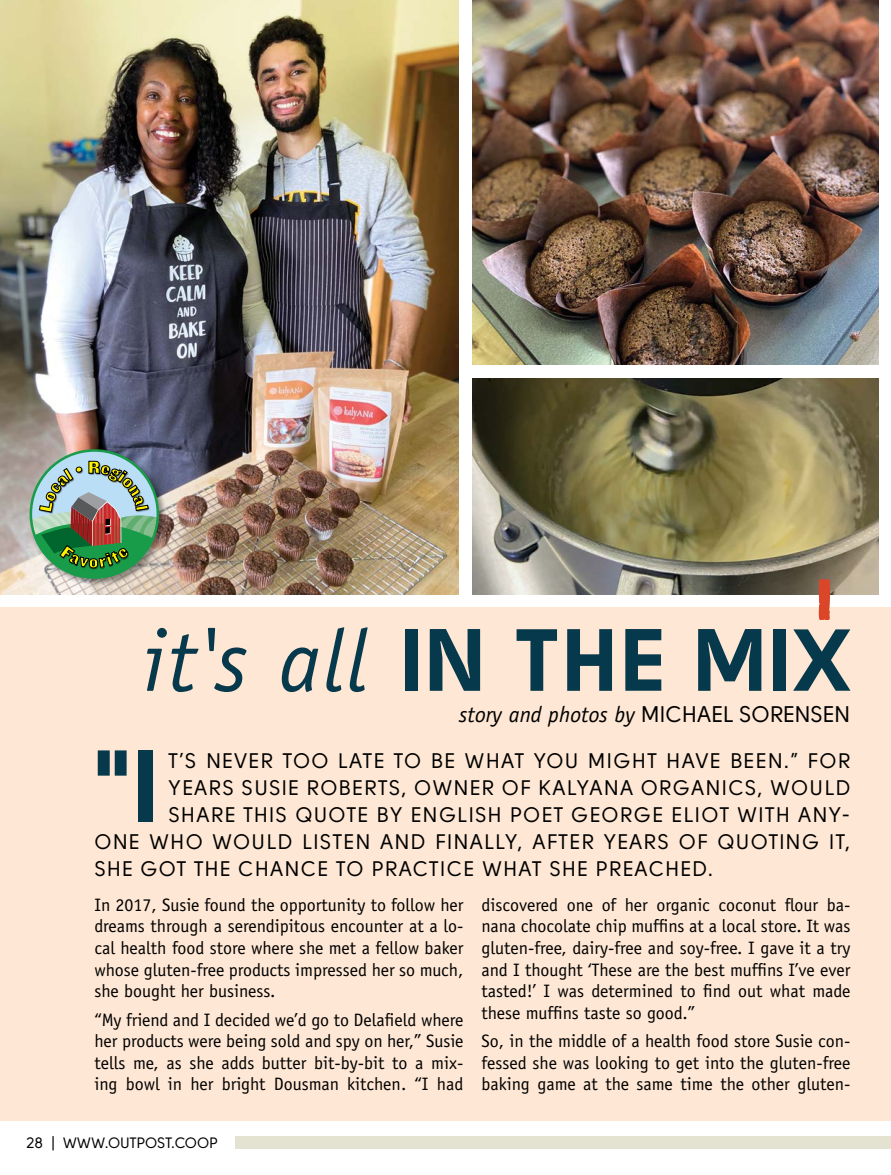
<style>
.page{position:relative;width:891px;height:1175px;background:#fff}
.page>*{position:absolute;margin:0;border:0;box-sizing:border-box;transform-origin:0 0}
.Intro_Paragraph_11pt{font:900 101.7px "Solomon";color:#06394b}
.Bootstrap_Header_26p{font:900 87.75px "Solomon";letter-spacing:.015em;color:#06394b}
.Solomon_Normal_11pt{font:italic 22.5px "Officina Sans Std";color:#000}
.Intro_Paragraph_11pt-2{font:21px "Solomon";letter-spacing:.06em;color:#000}
.Body_Text{font:18px/21.6px "Officina Sans Std";color:#000;text-align:justify}
.t1{font:18px "Knockout 71 Full Middlewt";color:#fff200;scale:1.1 1}
.Bootstrap_Header_26p-2{font:15px "Solomon";color:#000}
.s1{font-family:"Officina Sans Std";font-weight:400;font-style:italic}
.s2{font-family:"Solomon";font-style:normal}
</style>
<div class="page">
<div style="left:0;top:608px;width:891px;height:512px;background:#fee7d4"></div>
<img style="left:0;top:0;width:459px;height:594px">
<img style="left:472px;top:0;width:407px;height:364px">
<img style="left:472px;top:378px;width:407px;height:216px">
<div style="left:236px;top:1136px;width:655px;height:12px;background:#e4e2d1"></div>
<div style="left:28px;top:447px;width:139px;height:140px;background:#000;opacity:.4"></div>
<svg style="left:818px;top:578px;width:12px;height:42px"></svg>
<img style="left:29px;top:448px;width:131px;height:131px">
<p class="t1" style="left:88px;top:455px;width:12px">R</p>
<p class="Bootstrap_Header_26p" style="left:142px;top:608px;width:710px"><span class="s1">it's all</span> IN THE MIX</p>
<p class="Solomon_Normal_11pt" style="left:459px;top:701px;width:393px">story and photos by <span class="s2">MICHAEL SORENSEN</span></p>
<p class="Intro_Paragraph_11pt" style="left:94px;top:726px;width:68px">"I</p>
<p class="Intro_Paragraph_11pt-2" style="left:169px;top:749px;width:683px">T’S NEVER TOO LATE TO BE WHAT YOU MIGHT HAVE BEEN.” FOR</p>
<p class="Intro_Paragraph_11pt-2" style="left:169px;top:776px;width:683px">YEARS SUSIE ROBERTS, OWNER OF KALYANA ORGANICS, WOULD</p>
<p class="Intro_Paragraph_11pt-2" style="left:169px;top:803px;width:683px">SHARE THIS QUOTE BY ENGLISH POET GEORGE ELIOT WITH ANY-</p>
<p class="Intro_Paragraph_11pt-2" style="left:94px;top:830px;width:757px">ONE WHO WOULD LISTEN AND FINALLY, AFTER YEARS OF QUOTING IT,</p>
<p class="Intro_Paragraph_11pt-2" style="left:94px;top:857px;width:620px">SHE GOT THE CHANCE TO PRACTICE WHAT SHE PREACHED.</p>
<p class="Body_Text" style="left:94px;top:893px;width:371px">In 2017, Susie found the opportunity to follow her dreams through a serendipitous encounter at a lo&shy;cal health food store where she met a fellow baker whose gluten-free products impressed her so much, she bought her business.</p>
<p class="Body_Text" style="left:94px;top:1008px;width:370px">“My friend and I decided we’d go to Delafield where her products were being sold and spy on her,” Susie tells me, as she adds butter bit-by-bit to a mix&shy;ing bowl in her bright Dousman kitchen. “I had</p>
<p class="Body_Text" style="left:482px;top:893px;width:371px">discovered one of her organic coconut flour ba&shy;nana chocolate chip muffins at a local store. It was gluten-free, dairy-free and soy-free. I gave it a try and I thought ‘These are the best muffins I’ve ever tasted!’ I was determined to find out what made these muffins taste so good.”</p>
<p class="Body_Text" style="left:482px;top:1030px;width:370px">So, in the middle of a health food store Susie con&shy;fessed she was looking to get into the gluten-free baking game at the same time the other gluten-</p>
<p class="Bootstrap_Header_26p-2" style="left:26px;top:1134px;width:193px">28 | WWW.OUTPOST.COOP</p>
</div>
